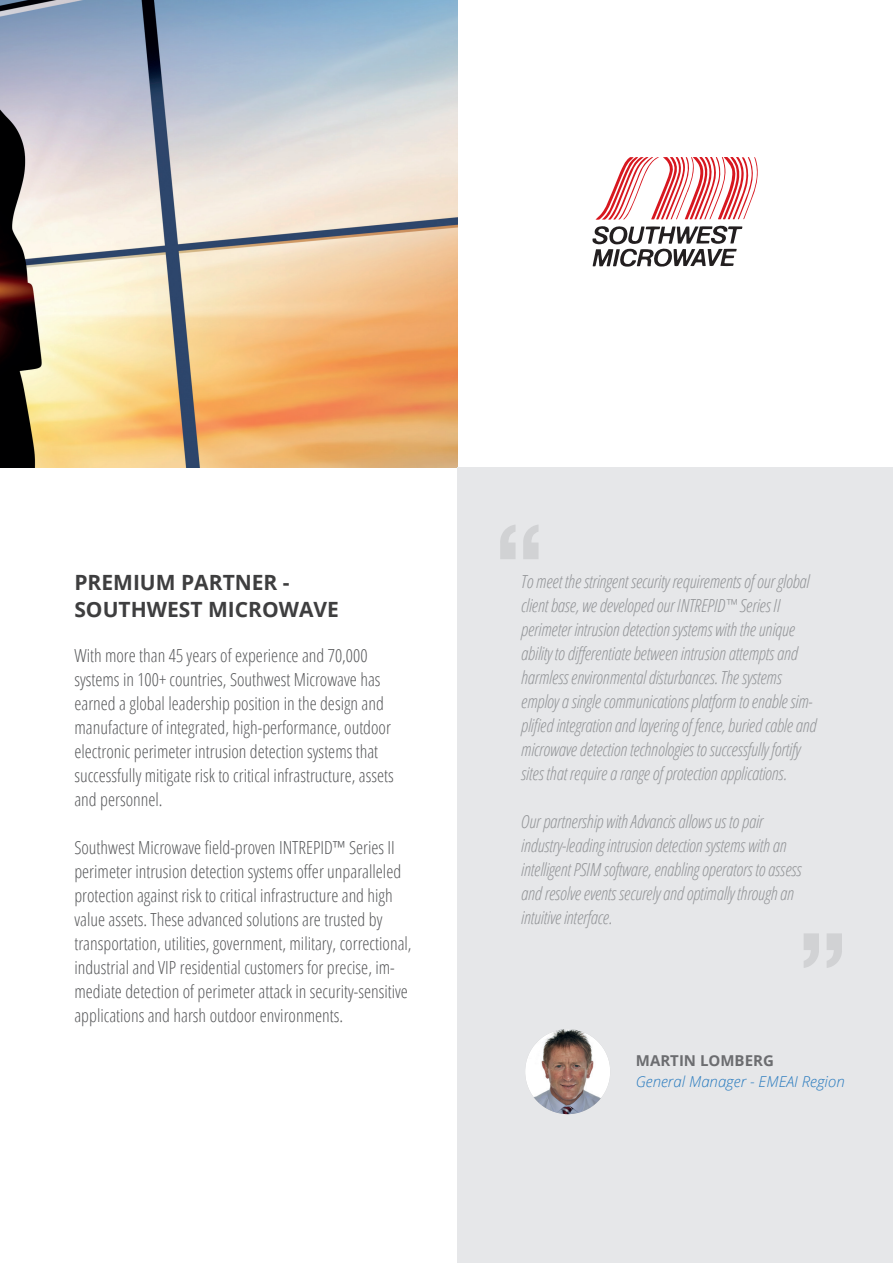
<style>
.page{position:relative;width:893px;height:1263px;background:#fff}
.page>*{position:absolute;margin:0;border:0;box-sizing:border-box;transform-origin:0 0}
.t1{font:700 21px/27px "Open Sans";color:#3e3e3f}
.t2{font:300 condensed 18px/24px "Open Sans";color:#57585a}
.t3{font:italic 300 condensed 18px/24px "Open Sans";letter-spacing:-.01em;color:#939598}
.t4{font:italic 300 15px "Open Sans";color:#2679be}
.t5{font:700 15px "Open Sans";color:#6c6d70}
</style>
<div class="page">
<img style="left:0;top:0;width:457px;height:468px">
<div style="left:457px;top:468px;width:436px;height:795px;background:#e6e7e9"></div>
<img style="left:525px;top:1029px;width:85px;height:85px;border-radius:43px">
<svg style="left:804px;top:933px;width:38px;height:35px"></svg>
<svg style="left:500px;top:525px;width:38px;height:34px"></svg>
<svg style="left:593px;top:157px;width:164px;height:110px"></svg>
<p class="t1" style="left:74px;top:568px;width:266px">PREMIUM PARTNER -<br>SOUTHWEST MICROWAVE</p>
<p class="t2" style="left:74px;top:643px;width:321px">With more than 45 years of experience and 70,000 systems in 100+ countries, Southwest Microwave has earned a global leadership position in the design and manufacture of integrated, high-performance, outdoor electronic perimeter intrusion detection systems that successfully mitigate risk to critical infrastructure, assets and personnel.</p>
<p class="t2" style="left:74px;top:835px;width:339px">Southwest Microwave field-proven INTREPID™ Series II perimeter intrusion detection systems offer unparalleled protection against risk to critical infrastructure and high value assets. These advanced solutions are trusted by transportation, utilities, government, military, correctional, industrial and VIP residential customers for precise, im&shy;mediate detection of perimeter attack in security-sensitive applications and harsh outdoor environments.</p>
<p class="t3" style="left:521px;top:569px;width:297px">To meet the stringent security requirements of our global client base, we developed our INTREPID™ Series II perimeter intrusion detection systems with the unique ability to differentiate between intrusion attempts and harmless environmental disturbances. The systems employ a single communications platform to enable sim&shy;plified integration and layering of fence, buried cable and microwave detection technologies to successfully fortify sites that require a range of protection applications.</p>
<p class="t3" style="left:521px;top:809px;width:282px">Our partnership with Advancis allows us to pair industry-leading intrusion detection systems with an intelligent PSIM software, enabling operators to assess and resolve events securely and optimally through an intuitive interface.</p>
<p class="t5" style="left:636px;top:1050px;width:139px">MARTIN LOMBERG</p>
<p class="t4" style="left:636px;top:1071px;width:210px">General Manager - EMEAI Region</p>
</div>
